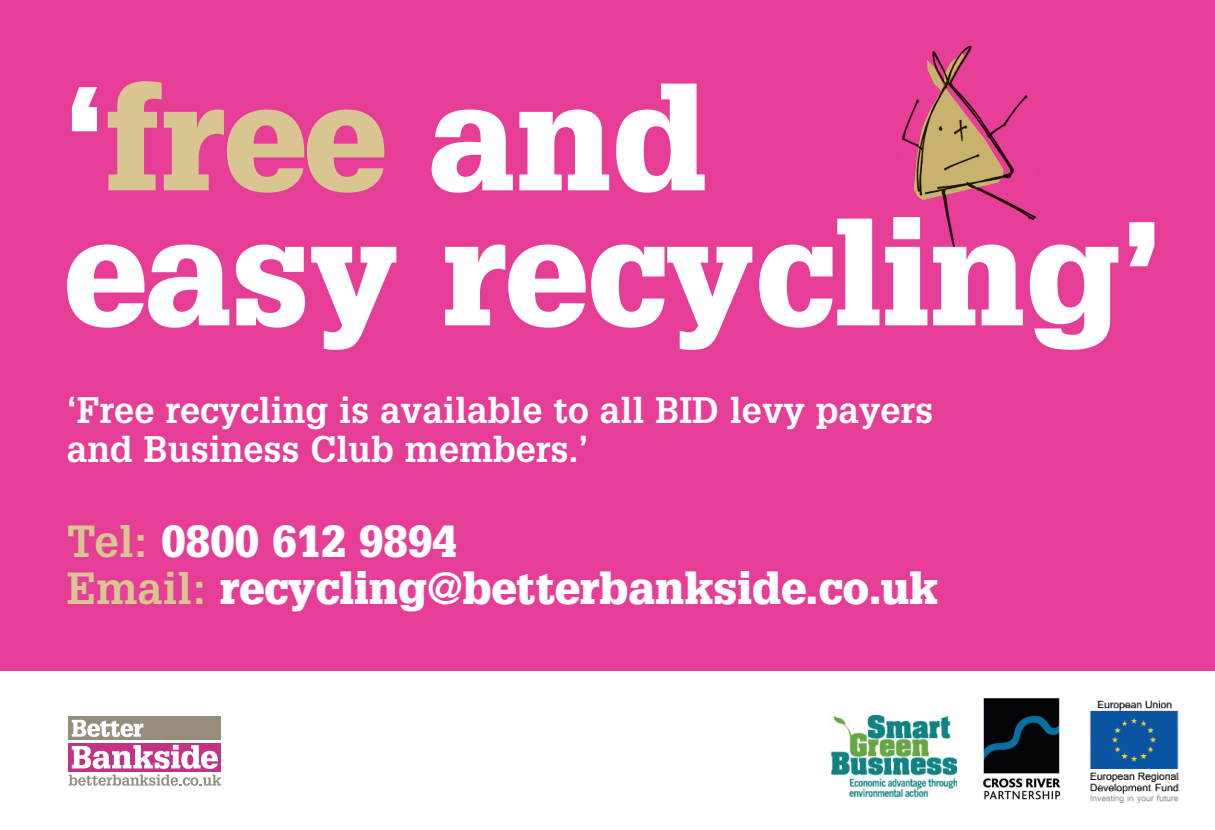
<style>
.page{position:relative;width:1215px;height:830px;background:#fff}
.page>*{position:absolute;margin:0;border:0;box-sizing:border-box;transform-origin:0 0}
.t1{font:900 144px/134.8px "Glypha";color:#fff}
.t2{font:900 43.88px/47px "Glypha";color:#fff}
.t3{font:700 36px/39.6px "Glypha";color:#fff}
.s1{color:#d8c591}
.s2{font-weight:700;color:#d8c591}
</style>
<div class="page">
<svg style="left:69px;top:743px;width:152px;height:28px"></svg>
<svg style="left:72px;top:744px;width:146px;height:24px"></svg>
<svg style="left:69px;top:774px;width:152px;height:11px"></svg>
<div style="left:69px;top:716px;width:152px;height:23px;background:#968e7c"></div>
<svg style="left:72px;top:719px;width:71px;height:17px"></svg>
<div style="left:0;top:0;width:1215px;height:670px;background:#e63e97"></div>
<img style="left:902px;top:45px;width:135px;height:212px">
<img style="left:914px;top:53px;width:89px;height:147px">
<img style="left:1089px;top:700px;width:90px;height:103px">
<img style="left:831px;top:715px;width:125px;height:81px">
<img style="left:982px;top:698px;width:79px;height:102px">
<h1 class="t1" style="left:64px;top:71px;width:1098px">‘<span class="s1">free</span> and<br>easy recycling’</h1>
<p class="t3" style="left:67px;top:389px;width:868px">‘Free recycling is available to all BID levy payers and Business Club members.’</p>
<p class="t2" style="left:67px;top:517px;width:873px"><span class="s2">Tel:</span> 0800 612 9894<br><span class="s2">Email:</span> recycling@betterbankside.co.uk</p>
</div>
